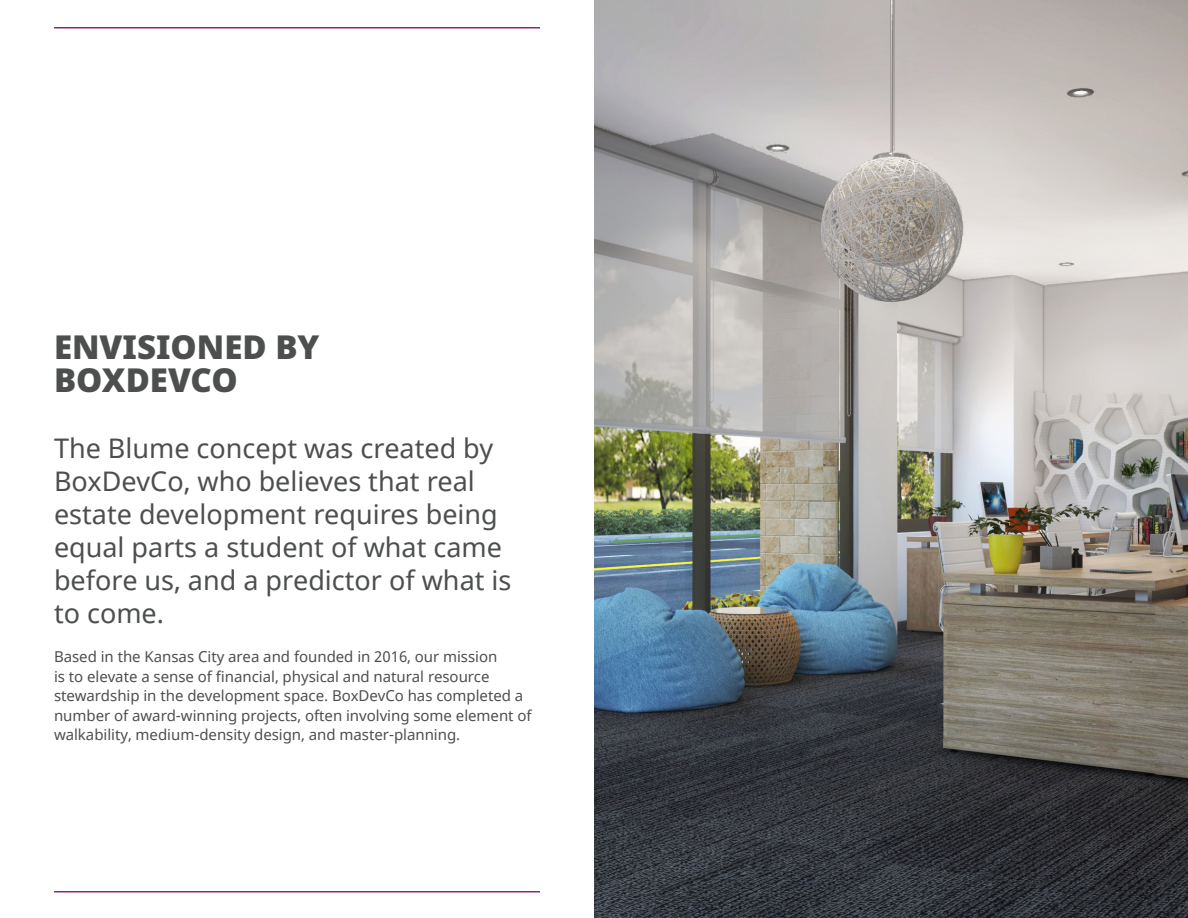
<style>
.page{position:relative;width:1188px;height:918px;background:#fff}
.page>*{position:absolute;margin:0;border:0;box-sizing:border-box;transform-origin:0 0}
.t1{font:900 33px "Noto Sans";color:#4d4f4f}
.t2{font:27px/33px "Noto Sans";color:#4d4f4f}
.t3{font:15px/19.5px "Noto Sans";color:#4d4f4f}
</style>
<div class="page">
<hr style="left:54px;top:27px;width:486px;height:2px;background:#8c2680">
<hr style="left:54px;top:891px;width:486px;height:1px;background:#8c2680">
<img style="left:594px;top:0;width:594px;height:918px">
<p class="t1" style="left:54px;top:322px;width:267px">ENVISIONED BY</p>
<p class="t1" style="left:54px;top:355px;width:185px">BOXDEVCO</p>
<p class="t2" style="left:54px;top:433px;width:459px">The Blume concept was created by<br>BoxDevCo, who believes that real estate development requires being equal parts a student of what came before us, and a predictor of what is to come.</p>
<p class="t3" style="left:54px;top:648px;width:479px">Based in the Kansas City area and founded in 2016, our mission<br>is to elevate a sense of financial, physical and natural resource stewardship in the development space. BoxDevCo has completed a number of award-winning projects, often involving some element of walkability, medium-density design, and master-planning.</p>
</div>
